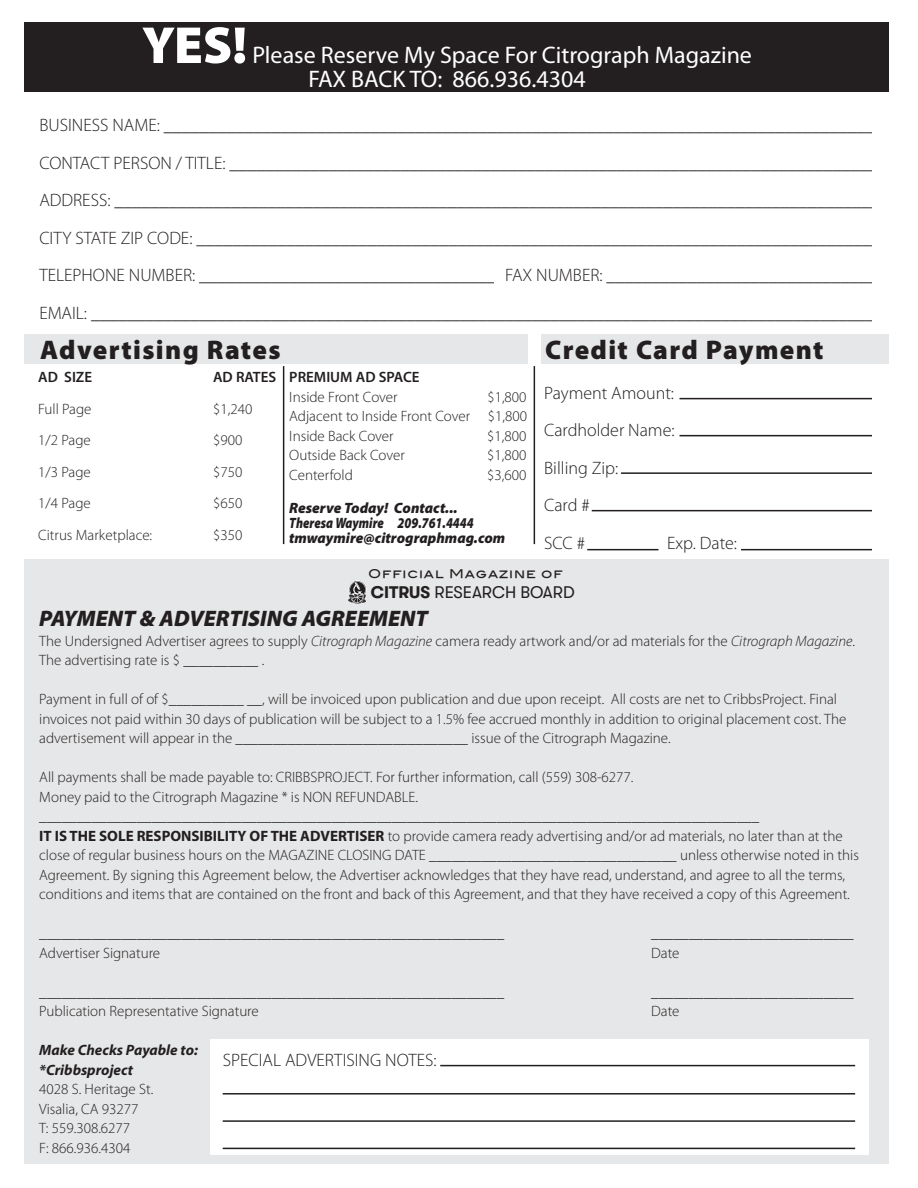
<style>
.page{position:relative;width:918px;height:1188px;background:#fff}
.page>*{position:absolute;margin:0;border:0;box-sizing:border-box;transform-origin:0 0}
.t1{font:900 27px "Myriad Pro";letter-spacing:.05em;color:#231f20}
.t2{font:24px/24px "Myriad Pro";color:#fff;text-align:center}
.t3{font:italic 900 22.5px "Myriad Pro";color:#231f20}
.t4{font:300 18px/37.5px "Myriad Pro";color:#231f20}
.t5{font:16.8px "GT Walsheim Pro";color:#231f20}
.t6{font:300 15px/19.5px "Myriad Pro";color:#231f20}
.t7{font:italic 900 15px/15px "Myriad Pro";color:#231f20}
.t8{font:italic 700 15px/19.5px "Myriad Pro";color:#231f20}
.t9{font:600 15px "Myriad Pro";color:#231f20}
.t10{font:12px "Blair Md ITCTT Medium";letter-spacing:.075em;color:#231f20}
.s1{font-weight:900;font-size:52.5px}
.s2{font-weight:700}
.s3{font-style:italic}
</style>
<div class="page">
<hr style="left:680px;top:398px;width:222px;height:1px;background:#231f20">
<hr style="left:680px;top:435px;width:222px;height:1px;background:#231f20">
<hr style="left:621px;top:472px;width:281px;height:2px;background:#231f20">
<hr style="left:592px;top:510px;width:310px;height:1px;background:#231f20">
<hr style="left:741px;top:549px;width:164px;height:1px;background:#231f20">
<div style="left:25px;top:334px;width:503px;height:30px;background:#e6e7e8"></div>
<div style="left:25px;top:559px;width:864px;height:604px;background:#e6e7e8"></div>
<div style="left:25px;top:22px;width:864px;height:70px;background:#231f20"></div>
<hr style="left:283px;top:366px;width:1px;height:178px;background:#231f20">
<hr style="left:534px;top:366px;width:1px;height:178px;background:#231f20">
<div style="left:872px;top:109px;width:41px;height:442px;background:#fff"></div>
<hr style="left:587px;top:549px;width:72px;height:1px;background:#231f20">
<div style="left:541px;top:334px;width:348px;height:30px;background:#e6e7e8"></div>
<div style="left:210px;top:1040px;width:659px;height:115px;background:#fff"></div>
<hr style="left:440px;top:1065px;width:415px;height:1px;background:#231f20">
<hr style="left:223px;top:1093px;width:632px;height:2px;background:#231f20">
<hr style="left:223px;top:1120px;width:632px;height:2px;background:#231f20">
<hr style="left:223px;top:1148px;width:632px;height:1px;background:#231f20">
<div style="left:349px;top:580px;width:18px;height:19px;background:#f1f1f2;border-radius:50%"></div>
<svg style="left:348px;top:581px;width:18px;height:23px"></svg>
<h2 class="t2" style="left:142px;top:43px;width:611px"><span class="s1">YES!</span> Please Reserve My Space For Citrograph Magazine<br>FAX BACK TO: 866.936.4304</h2>
<p class="t4" style="left:39px;top:107px;width:864px">BUSINESS NAME: __________________________________________________________________________________ CONTACT PERSON / TITLE: __________________________________________________________________________ ADDRESS: _______________________________________________________________________________________ CITY STATE ZIP CODE: ______________________________________________________________________________ TELEPHONE NUMBER: __________________________________FAX NUMBER: ______________________________ EMAIL: __________________________________________________________________________________________</p>
<h1 class="t1" style="left:40px;top:335px;width:242px">Advertising Rates</h1>
<p class="t9" style="left:38px;top:369px;width:55px">AD SIZE</p>
<p class="t9" style="left:213px;top:369px;width:65px">AD RATES</p>
<p class="t6" style="left:38px;top:399px;width:55px">Full Page</p>
<p class="t6" style="left:213px;top:399px;width:41px">$1,240</p>
<p class="t6" style="left:38px;top:431px;width:54px">1/2 Page</p>
<p class="t6" style="left:213px;top:431px;width:31px">$900</p>
<p class="t6" style="left:38px;top:462px;width:54px">1/3 Page</p>
<p class="t6" style="left:213px;top:462px;width:31px">$750</p>
<p class="t6" style="left:38px;top:494px;width:54px">1/4 Page</p>
<p class="t6" style="left:213px;top:494px;width:31px">$650</p>
<p class="t6" style="left:38px;top:525px;width:115px">Citrus Marketplace:</p>
<p class="t6" style="left:213px;top:525px;width:31px">$350</p>
<p class="t9" style="left:289px;top:369px;width:132px">PREMIUM AD SPACE</p>
<p class="t6" style="left:289px;top:387px;width:110px">Inside Front Cover</p>
<p class="t6" style="left:289px;top:387px;width:239px;text-align:justify;text-indent:198px">$1,800<br>Adjacent to Inside Front Cover $1,800<br>Inside Back Cover</p>
<p class="t6" style="left:487px;top:426px;width:41px">$1,800</p>
<p class="t6" style="left:289px;top:446px;width:117px">Outside Back Cover</p>
<p class="t6" style="left:487px;top:446px;width:41px">$1,800</p>
<p class="t6" style="left:289px;top:465px;width:65px">Centerfold</p>
<p class="t6" style="left:487px;top:465px;width:41px">$3,600</p>
<p class="t7" style="left:289px;top:501px;width:218px">Reserve Today! Contact...<br>Theresa Waymire 209.761.4444 tmwaymire@citrographmag.com</p>
<h1 class="t1" style="left:545px;top:335px;width:280px">Credit Card Payment</h1>
<p class="t4" style="left:544px;top:374px;width:132px">Payment Amount:<br>Cardholder Name:<br>Billing Zip:<br>Card #<br>SCC #</p>
<p class="t4" style="left:667px;top:524px;width:71px">Exp. Date:</p>
<p class="t10" style="left:368px;top:563px;width:196px">Official Magazine of</p>
<p class="t5" style="left:371px;top:583px;width:205px"><span class="s2">CITRUS</span> RESEARCH BOARD</p>
<h3 class="t3" style="left:39px;top:606px;width:390px">PAYMENT &amp; ADVERTISING AGREEMENT</h3>
<p class="t6" style="left:39px;top:631px;width:817px">The Undersigned Advertiser agrees to supply <span class="s3">Citrograph Magazine</span> camera ready artwork and/or ad materials for the <span class="s3">Citrograph Magazine</span>.<br>The advertising rate is $ __________ .</p>
<p class="t6" style="left:39px;top:690px;width:809px">Payment in full of of $__________ __, will be invoiced upon publication and due upon receipt. All costs are net to CribbsProject. Final invoices not paid within 30 days of publication will be subject to a 1.5% fee accrued monthly in addition to original placement cost. The advertisement will appear in the _______________________________ issue of the Citrograph Magazine.</p>
<p class="t6" style="left:39px;top:768px;width:821px">All payments shall be made payable to: CRIBBSPROJECT. For further information, call (559) 308-6277.<br>Money paid to the Citrograph Magazine * is NON REFUNDABLE. ________________________________________________________________________________________________<br><span class="s2">IT IS THE SOLE RESPONSIBILITY OF THE ADVERTISER</span> to provide camera ready advertising and/or ad materials, no later than at the close of regular business hours on the MAGAZINE CLOSING DATE _________________________________ unless otherwise noted in this Agreement. By signing this Agreement below, the Advertiser acknowledges that they have read, understand, and agree to all the terms, conditions and items that are contained on the front and back of this Agreement, and that they have received a copy of this Agreement.</p>
<p class="t6" style="left:39px;top:924px;width:467px">______________________________________________________________</p>
<p class="t6" style="left:651px;top:924px;width:204px">___________________________</p>
<p class="t6" style="left:39px;top:943px;width:123px">Advertiser Signature</p>
<p class="t6" style="left:651px;top:943px;width:30px">Date</p>
<p class="t6" style="left:39px;top:982px;width:467px">______________________________________________________________</p>
<p class="t6" style="left:651px;top:982px;width:204px">___________________________</p>
<p class="t6" style="left:39px;top:1002px;width:221px">Publication Representative Signature</p>
<p class="t6" style="left:651px;top:1002px;width:30px">Date</p>
<p class="t8" style="left:39px;top:1041px;width:160px">Make Checks Payable to: *Cribbsproject</p>
<p class="t6" style="left:39px;top:1080px;width:116px">4028 S. Heritage St.<br>Visalia, CA 93277<br>T: 559.308.6277<br>F: 866.936.4304</p>
<p class="t4" style="left:223px;top:1042px;width:215px">SPECIAL ADVERTISING NOTES:</p>
</div>
